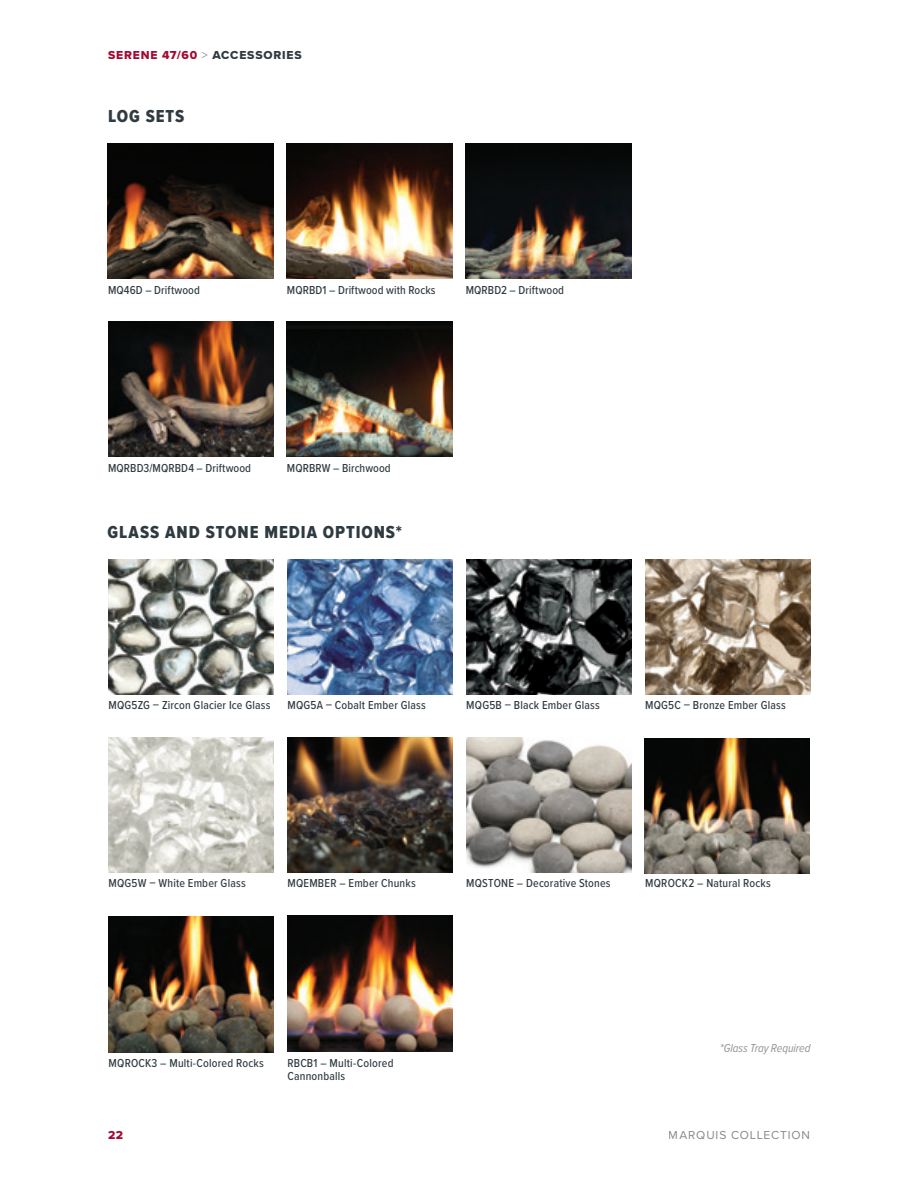
<style>
.page{position:relative;width:918px;height:1188px;background:#fff}
.page>*{position:absolute;margin:0;border:0;box-sizing:border-box;transform-origin:0 0}
.t1{font:18px "Proxima Nova Cond Extrabld";letter-spacing:.05em;color:#2f3b41}
.t2{font:500 12px/13.5px "Proxima Nova Cond";letter-spacing:.015em;color:#2f3b41}
.t3{font:12px "Proxima Nova Extrabld";letter-spacing:.065em;color:#a30a32}
.t4{font:italic 12px "Proxima Nova Cond";letter-spacing:-.005em;color:#939598}
.t5{font:12px "Proxima Nova";letter-spacing:.07em;color:#848a90}
.s1{font-family:"Proxima Nova";color:#848a90}
.s2{color:#2f3b41}
</style>
<div class="page">
<img style="left:109px;top:559px;width:165px;height:135px">
<img style="left:287px;top:559px;width:166px;height:135px">
<img style="left:466px;top:559px;width:166px;height:135px">
<img style="left:645px;top:559px;width:166px;height:135px">
<img style="left:109px;top:738px;width:165px;height:135px">
<img style="left:466px;top:738px;width:166px;height:135px">
<img style="left:287px;top:738px;width:166px;height:135px">
<img style="left:287px;top:916px;width:166px;height:136px">
<img style="left:645px;top:738px;width:165px;height:135px">
<img style="left:108px;top:916px;width:165px;height:136px">
<img style="left:107px;top:144px;width:166px;height:135px">
<img style="left:287px;top:144px;width:165px;height:135px">
<img style="left:466px;top:144px;width:166px;height:135px">
<img style="left:108px;top:322px;width:166px;height:135px">
<img style="left:287px;top:322px;width:166px;height:135px">
<p class="t3" style="left:108px;top:46px;width:195px">SERENE 47/60 <span class="s1">&gt;</span> <span class="s2">ACCESSORIES</span></p>
<h1 class="t1" style="left:108px;top:106px;width:78px">LOG SETS</h1>
<p class="t2" style="left:108px;top:282px;width:93px">MQ46D – Driftwood</p>
<p class="t2" style="left:287px;top:282px;width:150px">MQRBD1 – Driftwood with Rocks</p>
<p class="t2" style="left:466px;top:282px;width:100px">MQRBD2 – Driftwood</p>
<p class="t2" style="left:108px;top:460px;width:145px">MQRBD3/MQRBD4 – Driftwood</p>
<p class="t2" style="left:287px;top:460px;width:105px">MQRBRW – Birchwood</p>
<h1 class="t1" style="left:107px;top:522px;width:296px">GLASS AND STONE MEDIA OPTIONS*</h1>
<p class="t2" style="left:109px;top:698px;width:163px">MQG5ZG – Zircon Glacier Ice Glass</p>
<p class="t2" style="left:287px;top:698px;width:140px">MQG5A – Cobalt Ember Glass</p>
<p class="t2" style="left:466px;top:698px;width:135px">MQG5B – Black Ember Glass</p>
<p class="t2" style="left:645px;top:698px;width:142px">MQG5C – Bronze Ember Glass</p>
<p class="t2" style="left:466px;top:876px;width:146px">MQSTONE – Decorative Stones</p>
<p class="t2" style="left:109px;top:876px;width:139px">MQG5W – White Ember Glass</p>
<p class="t2" style="left:287px;top:876px;width:130px">MQEMBER – Ember Chunks</p>
<p class="t2" style="left:645px;top:876px;width:127px">MQROCK2 – Natural Rocks</p>
<p class="t2" style="left:109px;top:1055px;width:157px">MQROCK3 – Multi-Colored Rocks</p>
<p class="t2" style="left:287px;top:1055px;width:108px">RBCB1 – Multi-Colored<br>Cannonballs</p>
<p class="t4" style="left:720px;top:1041px;width:92px">*Glass Tray Required</p>
<p class="t3" style="left:108px;top:1126px;width:17px">22</p>
<p class="t5" style="left:669px;top:1126px;width:143px">MARQUIS COLLECTION</p>
</div>
